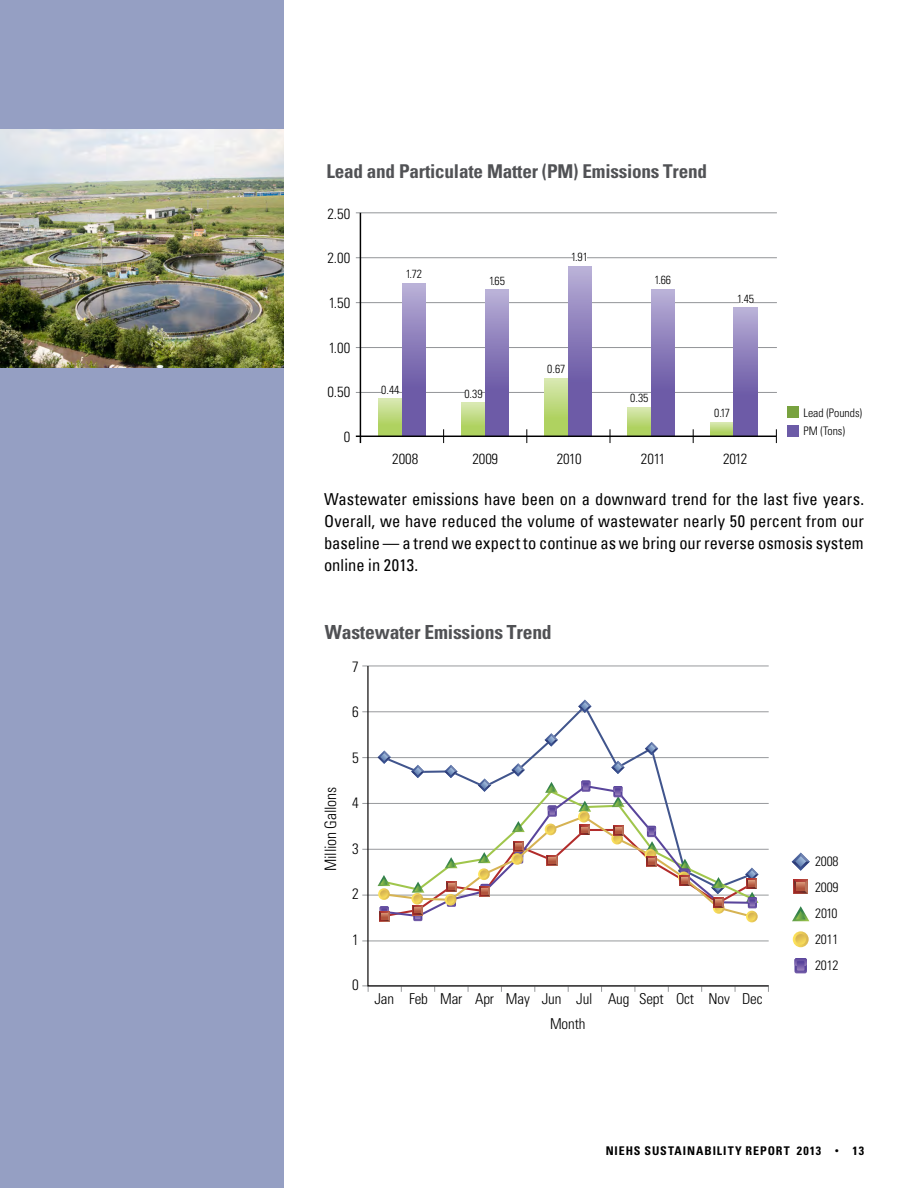
<style>
.page{position:relative;width:918px;height:1188px;background:#fff}
.page>*{position:absolute;margin:0;border:0;box-sizing:border-box;transform-origin:0 0}
.t1{font:700 condensed 19.5px "Univers";letter-spacing:-.01em;color:#505154}
.t2{font:700 condensed 19.05px "Univers";letter-spacing:-.01em;color:#515255}
.body_text{font:condensed 16.5px/21.8px "Univers";letter-spacing:.005em;color:#000;text-align:justify}
.t3{font:300 condensed 15.75px "Univers";letter-spacing:-.01em;color:#000}
.t4{font:300 condensed 15px "Univers";letter-spacing:-.01em;color:#000}
.t5{font:300 condensed 14.7px "Univers";color:#010101}
.t6{font:300 condensed 13.5px/26px "Univers";letter-spacing:-.01em;color:#000;text-align:justify}
.t7{font:700 condensed 12px "Univers LT Std";letter-spacing:.075em;color:#000}
.t8{font:300 condensed 11.7px/17.7px "Univers";color:#010101}
.s1{font-family:"Tw Cen";font-weight:400}
</style>
<div class="page">
<div style="left:0;top:0;width:284px;height:1188px;background:#959fc3"></div>
<hr style="left:356px;top:392px;width:421px;height:1px;background:#939598">
<hr style="left:356px;top:347px;width:421px;height:1px;background:#939598">
<hr style="left:356px;top:302px;width:421px;height:1px;background:#939598">
<hr style="left:356px;top:257px;width:421px;height:1px;background:#939598">
<hr style="left:356px;top:212px;width:421px;height:1px;background:#939598">
<svg style="left:462px;top:403px;width:23px;height:33px"></svg>
<svg style="left:545px;top:378px;width:23px;height:58px"></svg>
<svg style="left:627px;top:407px;width:24px;height:29px"></svg>
<svg style="left:710px;top:422px;width:24px;height:14px"></svg>
<svg style="left:379px;top:399px;width:23px;height:37px"></svg>
<hr style="left:360px;top:213px;width:1px;height:230px;background:#010101">
<svg style="left:443px;top:429px;width:1px;height:14px"></svg>
<svg style="left:526px;top:429px;width:1px;height:14px"></svg>
<svg style="left:610px;top:429px;width:1px;height:14px"></svg>
<svg style="left:693px;top:429px;width:1px;height:14px"></svg>
<svg style="left:776px;top:429px;width:1px;height:14px"></svg>
<svg style="left:485px;top:290px;width:24px;height:146px;background:#8577b6"></svg>
<svg style="left:568px;top:266px;width:24px;height:170px;background:#8677b6"></svg>
<svg style="left:651px;top:289px;width:24px;height:147px;background:#8677b6"></svg>
<svg style="left:734px;top:308px;width:24px;height:128px;background:#8576b6"></svg>
<svg style="left:402px;top:283px;width:24px;height:153px;background:#8677b6"></svg>
<div style="left:787px;top:407px;width:12px;height:11px;background:#78a23f"></div>
<div style="left:787px;top:425px;width:12px;height:12px;background:#6c5ba7"></div>
<hr style="left:356px;top:436px;width:420px;height:1px;background:#010101">
<div style="left:383px;top:385px;width:15px;height:11px;background:#fff"></div>
<div style="left:466px;top:389px;width:15px;height:11px;background:#fff"></div>
<div style="left:573px;top:252px;width:14px;height:11px;background:#fff"></div>
<div style="left:739px;top:293px;width:14px;height:11px;background:#fff"></div>
<hr style="left:362px;top:941px;width:407px;height:1px;background:#97999c">
<hr style="left:362px;top:895px;width:407px;height:1px;background:#97999c">
<hr style="left:362px;top:849px;width:407px;height:1px;background:#97999c">
<hr style="left:362px;top:803px;width:407px;height:1px;background:#97999c">
<hr style="left:362px;top:757px;width:407px;height:1px;background:#97999c">
<hr style="left:362px;top:711px;width:407px;height:1px;background:#97999c">
<hr style="left:362px;top:666px;width:407px;height:1px;background:#97999c">
<hr style="left:362px;top:986px;width:407px;height:1px;background:#97999c">
<svg style="left:367px;top:665px;width:402px;height:322px"></svg>
<svg style="left:792px;top:853px;width:18px;height:18px"></svg>
<svg style="left:794px;top:880px;width:14px;height:14px"></svg>
<svg style="left:792px;top:906px;width:17px;height:15px"></svg>
<svg style="left:793px;top:931px;width:16px;height:16px"></svg>
<svg style="left:795px;top:934px;width:11px;height:11px"></svg>
<svg style="left:794px;top:958px;width:13px;height:15px"></svg>
<svg style="left:381px;top:703px;width:374px;height:30px"></svg>
<svg style="left:578px;top:700px;width:13px;height:13px"></svg>
<svg style="left:378px;top:733px;width:381px;height:189px"></svg>
<img style="left:0;top:130px;width:284px;height:237px">
<p class="t2" style="left:326px;top:160px;width:382px">Lead and Particulate Matter (PM) Emissions Trend</p>
<p class="t5" style="left:327px;top:205px;width:24px">2.50</p>
<p class="t5" style="left:327px;top:249px;width:24px">2.00</p>
<p class="t5" style="left:329px;top:294px;width:23px">1.50</p>
<p class="t5" style="left:329px;top:339px;width:23px">1.00</p>
<p class="t5" style="left:327px;top:383px;width:24px">0.50</p>
<p class="t5" style="left:344px;top:428px;width:8px">0</p>
<p class="t8" style="left:406px;top:265px;width:18px">1.72</p>
<p class="t8" style="left:381px;top:381px;width:20px">0.44</p>
<p class="t8" style="left:571px;top:248px;width:18px">1.91</p>
<p class="t8" style="left:489px;top:272px;width:17px">1.65</p>
<p class="t8" style="left:655px;top:271px;width:18px">1.66</p>
<p class="t8" style="left:464px;top:385px;width:20px">0.39</p>
<p class="t8" style="left:547px;top:360px;width:20px">0.67</p>
<p class="t8" style="left:630px;top:389px;width:20px">0.35</p>
<p class="t8" style="left:737px;top:290px;width:18px">1.45</p>
<p class="t8" style="left:714px;top:404px;width:17px">0.17</p>
<p class="t8" style="left:804px;top:404px;width:60px">Lead (Pounds)<br>PM (Tons)</p>
<p class="t5" style="left:392px;top:450px;width:28px">2008</p>
<p class="t5" style="left:472px;top:450px;width:27px">2009</p>
<p class="t5" style="left:557px;top:450px;width:26px">2010</p>
<p class="t5" style="left:641px;top:450px;width:26px">2011</p>
<p class="t5" style="left:723px;top:450px;width:26px">2012</p>
<p class="body_text" style="left:324px;top:488px;width:542px">Wastewater emissions have been on a downward trend for the last five years.<br>Overall, we have reduced the volume of wastewater nearly 50 percent from our baseline — a trend we expect to continue as we bring our reverse osmosis system online in 2013.</p>
<p class="t1" style="left:325px;top:620px;width:228px">Wastewater Emissions Trend</p>
<p class="t3" style="left:321px;top:871px;width:86px;rotate:-90deg">Million Gallons</p>
<p class="t4" style="left:352px;top:658px;width:8px">7</p>
<p class="t4" style="left:352px;top:703px;width:8px">6</p>
<p class="t4" style="left:352px;top:749px;width:8px">5</p>
<p class="t4" style="left:352px;top:794px;width:8px">4</p>
<p class="t4" style="left:352px;top:839px;width:8px">3</p>
<p class="t4" style="left:352px;top:885px;width:8px">2</p>
<p class="t4" style="left:352px;top:930px;width:8px">1</p>
<p class="t4" style="left:352px;top:976px;width:8px">0</p>
<p class="t4" style="left:374px;top:990px;width:390px">Jan Feb Mar Apr May Jun Jul Aug Sept Oct Nov Dec</p>
<p class="t4" style="left:550px;top:1015px;width:37px">Month</p>
<p class="t6" style="left:815px;top:848px;width:25px">2008<br>2009<br>2010<br>2011<br>2012</p>
<p class="t7" style="left:606px;top:1143px;width:260px">NIEHS SUSTAINABILITY REPORT 2013 <span class="s1">•</span> 13</p>
</div>
